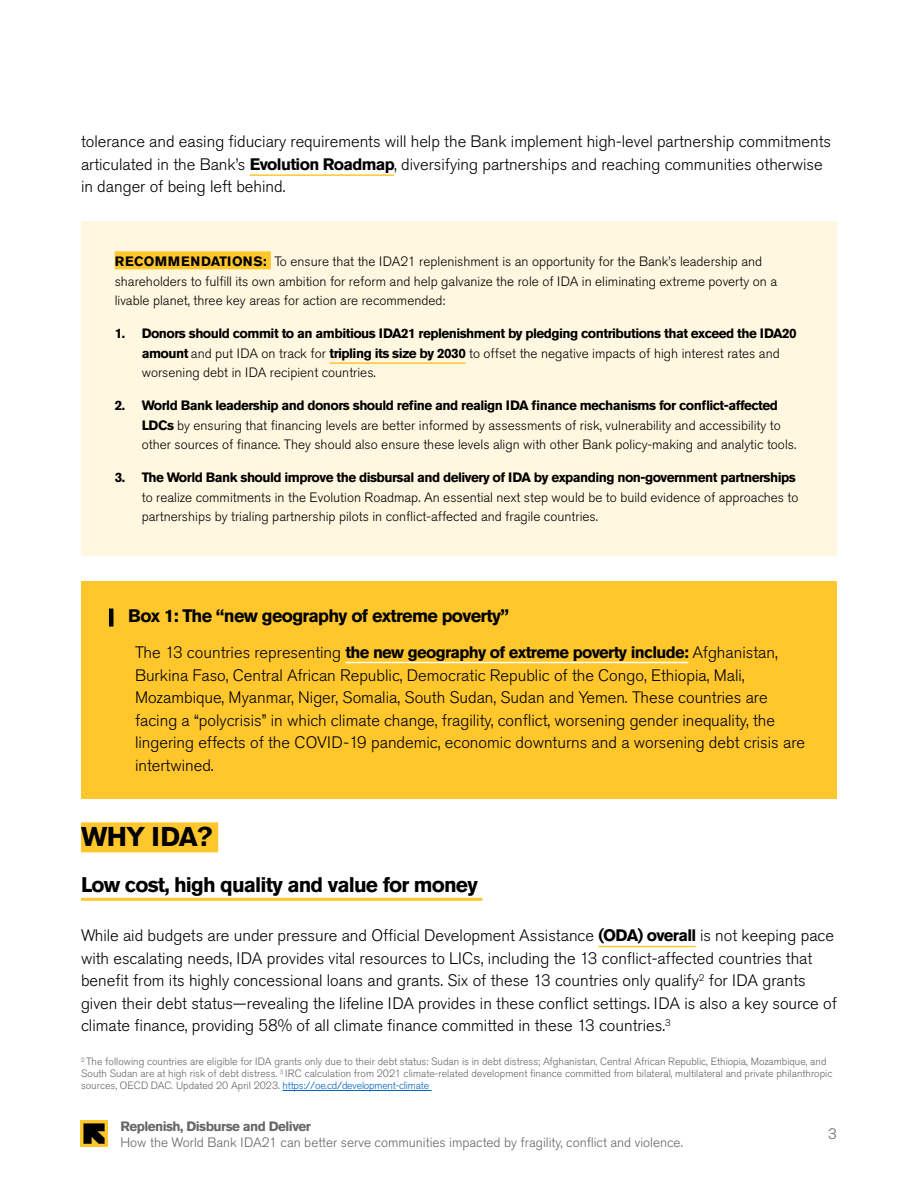
<style>
.page{position:relative;width:918px;height:1188px;background:#fff}
.page>*{position:absolute;margin:0;border:0;box-sizing:border-box;transform-origin:0 0}
.t1{font:700 27px "Akzidenz Grotesk Std";letter-spacing:-.025em;color:#000}
.t2{font:700 21px "Akzidenz Grotesk Std";letter-spacing:-.04em;color:#000}
.t3{font:700 18px "Akzidenz Grotesk Std";letter-spacing:-.04em;color:#000}
.t4{font:300 16.5px/22.5px "Akzidenz Grotesk Std";color:#000}
.t5{font:300 15px "Akzidenz Grotesk Std";color:#666}
.t6{font:300 13.5px/19.5px "Akzidenz Grotesk Std";color:#000}
.t7{font:700 13.5px/19.5px "Akzidenz Grotesk Std";letter-spacing:-.04em;color:#000}
.t8{font:300 13.5px "Akzidenz Grotesk Std";color:#666}
.t9{font:700 13.5px "Akzidenz Grotesk Std";letter-spacing:-.04em;color:#666}
.t10{font:300 10.5px/12px "Akzidenz Grotesk Std";color:#666}
.s1{font-weight:700}
.s2{font-weight:300}
.s3{color:#0563c1}
</style>
<div class="page">
<img style="left:81px;top:1120px;width:26px;height:27px">
<div style="left:81px;top:221px;width:756px;height:335px;background:#fff7df"></div>
<div style="left:115px;top:251px;width:156px;height:18px;background:#ffc72c"></div>
<hr style="left:329px;top:362px;width:137px;height:2px;background:#ffc72c">
<div style="left:81px;top:822px;width:137px;height:30px;background:#ffc72c"></div>
<hr style="left:81px;top:898px;width:401px;height:3px;background:#ffc72c">
<hr style="left:598px;top:946px;width:98px;height:1px;background:#ffc72c">
<div style="left:81px;top:582px;width:756px;height:217px;background:#ffc72c"></div>
<hr style="left:109px;top:609px;width:4px;height:18px;background:#000">
<hr style="left:345px;top:662px;width:343px;height:1px;background:#fff">
<hr style="left:250px;top:174px;width:144px;height:2px;background:#ffc72c">
<hr style="left:283px;top:1090px;width:148px;height:1px;background:#0563c1">
<p class="t4" style="left:81px;top:131px;width:752px">tolerance and easing fiduciary requirements will help the Bank implement high-level partnership commitments articulated in the Bank’s <span class="s1">Evolution Roadmap</span>, diversifying partnerships and reaching communities otherwise in danger of being left behind.</p>
<p class="t6" style="left:115px;top:252px;width:664px"><span class="s1">RECOMMENDATIONS:</span> To ensure that the IDA21 replenishment is an opportunity for the Bank’s leadership and shareholders to fulfill its own ambition for reform and help galvanize the role of IDA in eliminating extreme poverty on a livable planet, three key areas for action are recommended:</p>
<p class="t7" style="left:142px;top:324px;width:657px;text-indent:-27px">1. Donors should commit to an ambitious IDA21 replenishment by pledging contributions that exceed the IDA20 amount <span class="s2">and put IDA on track for</span> tripling its size by 2030 <span class="s2">to offset the negative impacts of high interest rates and worsening debt in IDA recipient countries.</span></p>
<p class="t6" style="left:142px;top:396px;width:656px;text-indent:-27px"><span class="s1">2. World Bank leadership and donors should refine and realign IDA finance mechanisms for conflict-affected<br>LDCs</span> by ensuring that financing levels are better informed by assessments of risk, vulnerability and accessibility to other sources of finance. They should also ensure these levels align with other Bank policy-making and analytic tools.</p>
<p class="t7" style="left:115px;top:468px;width:682px">3. The World Bank should improve the disbursal and delivery of IDA by expanding non-government partnerships</p>
<p class="t6" style="left:142px;top:488px;width:658px">to realize commitments in the Evolution Roadmap. An essential next step would be to build evidence of approaches to partnerships by trialing partnership pilots in conflict-affected and fragile countries.</p>
<p class="t3" style="left:128px;top:605px;width:382px">Box 1: The “new geography of extreme poverty”</p>
<p class="t4" style="left:135px;top:641px;width:672px">The 13 countries representing <span class="s1">the new geography of extreme poverty include:</span> Afghanistan, Burkina Faso, Central African Republic, Democratic Republic of the Congo, Ethiopia, Mali, Mozambique, Myanmar, Niger, Somalia, South Sudan, Sudan and Yemen. These countries are facing a “polycrisis” in which climate change, fragility, conflict, worsening gender inequality, the lingering effects of the COVID-19 pandemic, economic downturns and a worsening debt crisis are intertwined.</p>
<h1 class="t1" style="left:81px;top:821px;width:133px">WHY IDA?</h1>
<p class="t2" style="left:81px;top:872px;width:398px">Low cost, high quality and value for money</p>
<p class="t4" style="left:81px;top:925px;width:757px">While aid budgets are under pressure and Official Development Assistance <span class="s1">(ODA) overall</span> is not keeping pace with escalating needs, IDA provides vital resources to LICs, including the 13 conflict-affected countries that benefit from its highly concessional loans and grants. Six of these 13 countries only qualify<sup>2</sup> for IDA grants given their debt status—revealing the lifeline IDA provides in these conflict settings. IDA is also a key source of climate finance, providing 58% of all climate finance committed in these 13 countries.<sup>3</sup></p>
<p class="t10" style="left:81px;top:1056px;width:753px"><sup>2</sup> The following countries are eligible for IDA grants only due to their debt status: Sudan is in debt distress; Afghanistan, Central African Republic, Ethiopia, Mozambique, and<br>South Sudan are at high risk of debt distress. <sup>3</sup> IRC calculation from 2021 climate-related development finance committed from bilateral, multilateral and private philanthropic sources, OECD DAC. Updated 20 April 2023. <span class="s3">https://oe.cd/development-climate</span></p>
<p class="t9" style="left:120px;top:1118px;width:192px">Replenish, Disburse and Deliver</p>
<p class="t8" style="left:120px;top:1135px;width:564px">How the World Bank IDA21 can better serve communities impacted by fragility, conflict and violence.</p>
<p class="t5" style="left:828px;top:1126px;width:10px">3</p>
</div>
